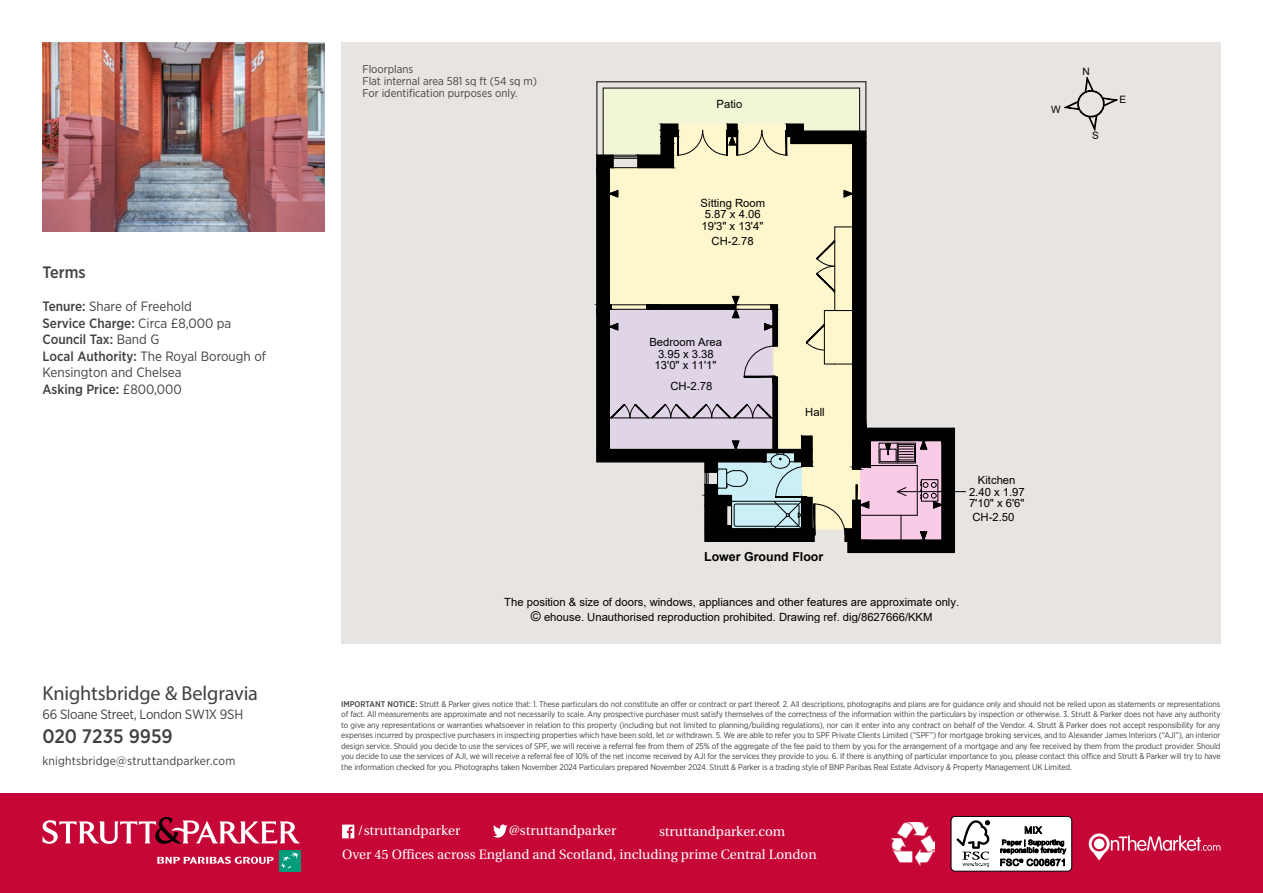
<style>
.page{position:relative;width:1263px;height:893px;background:#fff}
.page>*{position:absolute;margin:0;border:0;box-sizing:border-box;transform-origin:0 0}
.t1{font:20.25px "Myriad Pro";letter-spacing:-.005em;color:#414042}
.t2{font:500 19.5px "Gotham Narrow";letter-spacing:-.005em;color:#414042}
.t3{font:500 16.5px "Gotham Narrow";color:#414042}
.t4{font:13.5px/16.5px "Gotham Narrow";color:#414042}
.t5{font:13.5px "Utopia";color:#fff}
.t6{font:13.5px "Gotham Narrow";letter-spacing:-.02em;color:#414042}
.t7{font:700 12.45px "Arial";color:#000}
.t8{font:12px "Gotham Narrow";letter-spacing:.015em;color:#414042}
.t9{font:11.25px/11.4px "Arial";color:#000;text-align:center}
.t10{font:11.25px/12px "Gotham Narrow";color:#414042}
.t11{font:10.2px "Arial";color:#000}
.t12{font:8.25px/10.5px "Gotham Narrow";letter-spacing:-.015em;color:#414042;text-align:justify}
.s1{font-weight:500}
.s2{font-size:13.5px}
</style>
<div class="page">
<div style="left:0;top:793px;width:1263px;height:100px;background:#c50637"></div>
<div style="left:342px;top:825px;width:12px;height:13px;background:#fff"></div>
<svg style="left:347px;top:827px;width:5px;height:11px"></svg>
<svg style="left:493px;top:824px;width:14px;height:14px"></svg>
<svg style="left:43px;top:817px;width:258px;height:27px"></svg>
<svg style="left:157px;top:857px;width:117px;height:7px"></svg>
<div style="left:279px;top:850px;width:22px;height:21px;background:#009b7a"></div>
<svg style="left:281px;top:852px;width:17px;height:17px"></svg>
<svg style="left:1089px;top:833px;width:131px;height:27px"></svg>
<div style="left:1094px;top:839px;width:10px;height:10px;background:#fff;border-radius:50%"></div>
<img style="left:891px;top:822px;width:43px;height:43px">
<div style="left:951px;top:816px;width:121px;height:55px;background:#fff;border-radius:4px"></div>
<div style="left:951px;top:816px;width:121px;height:55px;border:1px solid #000;border-radius:4px"></div>
<svg style="left:956px;top:820px;width:34px;height:47px"></svg>
<svg style="left:1000px;top:826px;width:66px;height:40px"></svg>
<div style="left:341px;top:43px;width:879px;height:601px;background:#e8e4e1"></div>
<hr style="left:597px;top:81px;width:269px;height:1px;background:#000">
<hr style="left:865px;top:82px;width:1px;height:49px;background:#000">
<hr style="left:596px;top:82px;width:1px;height:73px;background:#000">
<svg style="left:596px;top:87px;width:359px;height:466px"></svg>
<hr style="left:906px;top:491px;width:60px;height:1px;background:#000">
<svg style="left:1064px;top:77px;width:54px;height:54px"></svg>
<img style="left:43px;top:43px;width:281px;height:189px">
<h3 class="t3" style="left:43px;top:262px;width:45px">Terms</h3>
<h3 class="t4" style="left:43px;top:298px;width:225px"><span class="s1">Tenure:</span> Share of Freehold<br><span class="s1">Service Charge:</span> Circa £8,000 pa<br><span class="s1">Council Tax:</span> Band G<br><span class="s1">Local Authority:</span> The Royal Borough of<br>Kensington and Chelsea<br><span class="s1">Asking Price:</span> £800,000</h3>
<h1 class="t1" style="left:43px;top:681px;width:217px">Knightsbridge &amp; Belgravia</h1>
<h3 class="t6" style="left:43px;top:706px;width:202px">66 Sloane Street, London SW1X 9SH</h3>
<h2 class="t2" style="left:43px;top:724px;width:132px">020 7235 9959</h2>
<h3 class="t8" style="left:43px;top:753px;width:194px">knightsbridge@struttandparker.com</h3>
<h3 class="t10" style="left:362px;top:63px;width:176px">Floorplans<br>Flat internal area 581 sq ft (54 sq m)<br>For identification purposes only.</h3>
<h3 class="t9" style="left:717px;top:98px;width:27px">Patio</h3>
<h3 class="t9" style="left:701px;top:197px;width:66px;text-align:left">Sitting Room<br>5.87 x 4.06<br>19'3" x 13'4"</h3>
<h3 class="t9" style="left:712px;top:235px;width:43px">CH-2.78</h3>
<p class="t11" style="left:1051px;top:102px;width:11px">W</p>
<p class="t11" style="left:1082px;top:65px;width:9px">N</p>
<p class="t11" style="left:1092px;top:129px;width:8px">S</p>
<p class="t11" style="left:1119px;top:92px;width:8px">E</p>
<h3 class="t9" style="left:649px;top:336px;width:74px">Bedroom Area<br>3.95 x 3.38<br>13'0" x 11'1"</h3>
<h3 class="t9" style="left:670px;top:381px;width:43px">CH-2.78</h3>
<h3 class="t9" style="left:805px;top:406px;width:21px">Hall</h3>
<h3 class="t7" style="left:704px;top:548px;width:121px">Lower Ground Floor</h3>
<h3 class="t9" style="left:969px;top:474px;width:57px">Kitchen<br>2.40 x 1.97<br>7'10" x 6'6"</h3>
<h3 class="t9" style="left:972px;top:512px;width:43px">CH-2.50</h3>
<h3 class="t9" style="left:504px;top:594px;width:456px;line-height:15.1px">The position &amp; size of doors, windows, appliances and other features are approximate only. <span class="s2">©</span> ehouse. Unauthorised reproduction prohibited. Drawing ref. dig/8627666/KKM</h3>
<p class="t12" style="left:341px;top:698px;width:881px"><span class="s1">IMPORTANT NOTICE:</span> Strutt &amp; Parker gives notice that: 1. These particulars do not constitute an offer or contract or part thereof. 2. All descriptions, photographs and plans are for guidance only and should not be relied upon as statements or representations of fact. All measurements are approximate and not necessarily to scale. Any prospective purchaser must satisfy themselves of the correctness of the information within the particulars by inspection or otherwise. 3. Strutt &amp; Parker does not have any authority to give any representations or warranties whatsoever in relation to this property (including but not limited to planning/building regulations), nor can it enter into any contract on behalf of the Vendor. 4. Strutt &amp; Parker does not accept responsibility for any expenses incurred by prospective purchasers in inspecting properties which have been sold, let or withdrawn. 5. We are able to refer you to SPF Private Clients Limited (“SPF”) for mortgage broking services, and to Alexander James Interiors (“AJI”), an interior design service. Should you decide to use the services of SPF, we will receive a referral fee from them of 25% of the aggregate of the fee paid to them by you for the arrangement of a mortgage and any fee received by them from the product provider. Should you decide to use the services of AJI, we will receive a referral fee of 10% of the net income received by AJI for the services they provide to you. 6. If there is anything of particular importance to you, please contact this office and Strutt &amp; Parker will try to have the information checked for you. Photographs taken November 2024 Particulars prepared November 2024. Strutt &amp; Parker is a trading style of BNP Paribas Real Estate Advisory &amp; Property Management UK Limited.</p>
<h3 class="t5" style="left:357px;top:823px;width:104px">/struttandparker</h3>
<h3 class="t5" style="left:509px;top:823px;width:109px">@struttandparker</h3>
<h3 class="t5" style="left:659px;top:824px;width:128px">struttandparker.com</h3>
<h3 class="t5" style="left:342px;top:847px;width:476px">Over 45 Offices across England and Scotland, including prime Central London</h3>
</div>
